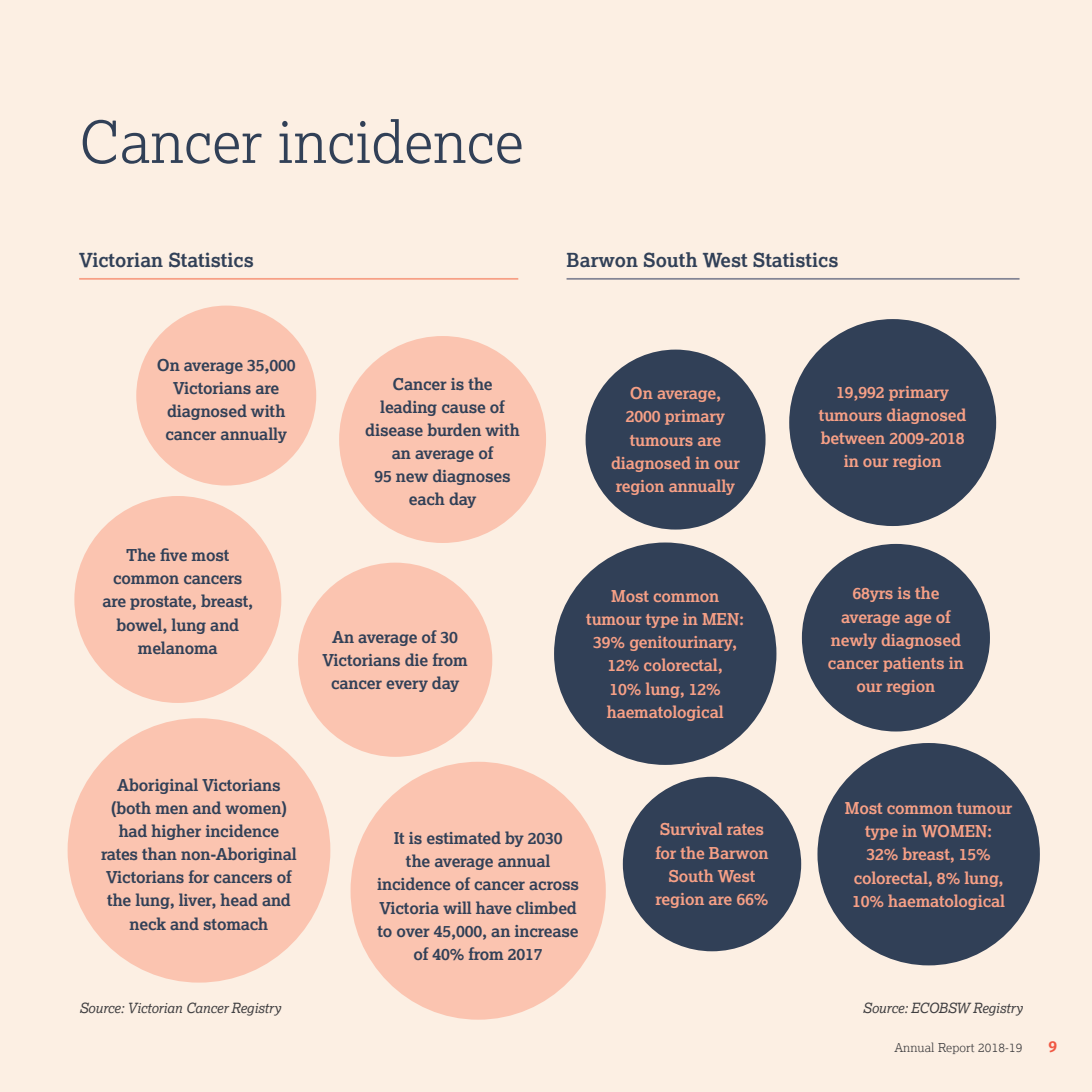
<style>
.page{position:relative;width:1092px;height:1092px;background:#fff}
.page>*{position:absolute;margin:0;border:0;box-sizing:border-box;transform-origin:0 0}
.t1{font:300 57.75px "Lexia";color:#314057}
.t2{font:700 19.25px "Lexia";color:#314057}
.t3{font:700 16.28px/23.1px "Lexia";letter-spacing:-.01em;color:#314057;text-align:center}
.t4{font:700 16.28px/23.1px "Lexia";letter-spacing:-.01em;color:#f7a086;text-align:center}
.t5{font:600 15.75px "Fira Sans";color:#f05843}
.t6{font:italic 14px "Lexia";letter-spacing:-.01em;color:#403f41}
.t7{font:300 12.25px "Lexia";letter-spacing:.01em;color:#403f41}
</style>
<div class="page">
<div style="left:0;top:0;width:1091px;height:1091px;background:#fcefe3"></div>
<div style="left:136px;top:305px;width:180px;height:180px;background:#fbc4b0;border-radius:50%"></div>
<div style="left:339px;top:336px;width:207px;height:207px;background:#fbc4b0;border-radius:50%"></div>
<div style="left:789px;top:319px;width:207px;height:207px;background:#314057;border-radius:50%"></div>
<div style="left:801px;top:544px;width:188px;height:187px;background:#314057;border-radius:50%"></div>
<div style="left:554px;top:542px;width:222px;height:222px;background:#314057;border-radius:50%"></div>
<div style="left:817px;top:743px;width:222px;height:222px;background:#314057;border-radius:50%"></div>
<div style="left:622px;top:776px;width:179px;height:175px;background:#314057;border-radius:50%"></div>
<div style="left:585px;top:349px;width:180px;height:180px;background:#314057;border-radius:50%"></div>
<div style="left:74px;top:496px;width:207px;height:207px;background:#fbc4b0;border-radius:50%"></div>
<div style="left:298px;top:562px;width:194px;height:194px;background:#fbc4b0;border-radius:50%"></div>
<div style="left:350px;top:761px;width:255px;height:258px;background:#fbc4b0;border-radius:50%"></div>
<div style="left:68px;top:718px;width:262px;height:264px;background:#fbc4b0;border-radius:50%"></div>
<hr style="left:79px;top:278px;width:439px;height:2px;background:#f7a086">
<hr style="left:566px;top:278px;width:453px;height:2px;background:#848595">
<h1 class="t1" style="left:79px;top:118px;width:446px">Cancer incidence</h1>
<p class="t2" style="left:79px;top:252px;width:176px">Victorian Statistics</p>
<p class="t2" style="left:566px;top:252px;width:273px">Barwon South West Statistics</p>
<p class="t3" style="left:157px;top:354px;width:140px">On average 35,000<br>Victorians are diagnosed with cancer annually</p>
<p class="t3" style="left:102px;top:543px;width:152px">The five most common cancers are prostate, breast, bowel, lung and melanoma</p>
<p class="t3" style="left:101px;top:774px;width:197px">Aboriginal Victorians (both men and women) had higher incidence rates than non-Aboriginal<br>Victorians for cancers of the lung, liver, head and neck and stomach</p>
<p class="t3" style="left:365px;top:373px;width:156px">Cancer is the leading cause of disease burden with an average of<br>95 new diagnoses each day</p>
<p class="t4" style="left:818px;top:381px;width:149px">19,992 primary tumours diagnosed between 2009-2018 in our region</p>
<p class="t4" style="left:611px;top:383px;width:130px">On average,<br>2000 primary tumours are diagnosed in our region annually</p>
<p class="t3" style="left:322px;top:626px;width:147px">An average of 30<br>Victorians die from cancer every day</p>
<p class="t4" style="left:586px;top:585px;width:159px">Most common tumour type in MEN:<br>39% genitourinary,<br>12% colorectal,<br>10% lung, 12% haematological</p>
<p class="t3" style="left:377px;top:827px;width:203px">It is estimated by 2030<br>the average annual incidence of cancer across<br>Victoria will have climbed to over 45,000, an increase of 40% from 2017</p>
<p class="t4" style="left:655px;top:819px;width:115px">Survival rates for the Barwon<br>South West region are 66%</p>
<p class="t4" style="left:827px;top:583px;width:137px">68yrs is the average age of newly diagnosed cancer patients in our region</p>
<p class="t4" style="left:844px;top:797px;width:169px">Most common tumour type in WOMEN:<br>32% breast, 15% colorectal, 8% lung,<br>10% haematological</p>
<p class="t6" style="left:79px;top:1002px;width:203px">Source: Victorian Cancer Registry</p>
<p class="t6" style="left:862px;top:1002px;width:161px">Source: ECOBSW Registry</p>
<p class="t7" style="left:894px;top:1042px;width:130px">Annual Report 2018-19</p>
<p class="t5" style="left:1048px;top:1035px;width:10px">9</p>
</div>
